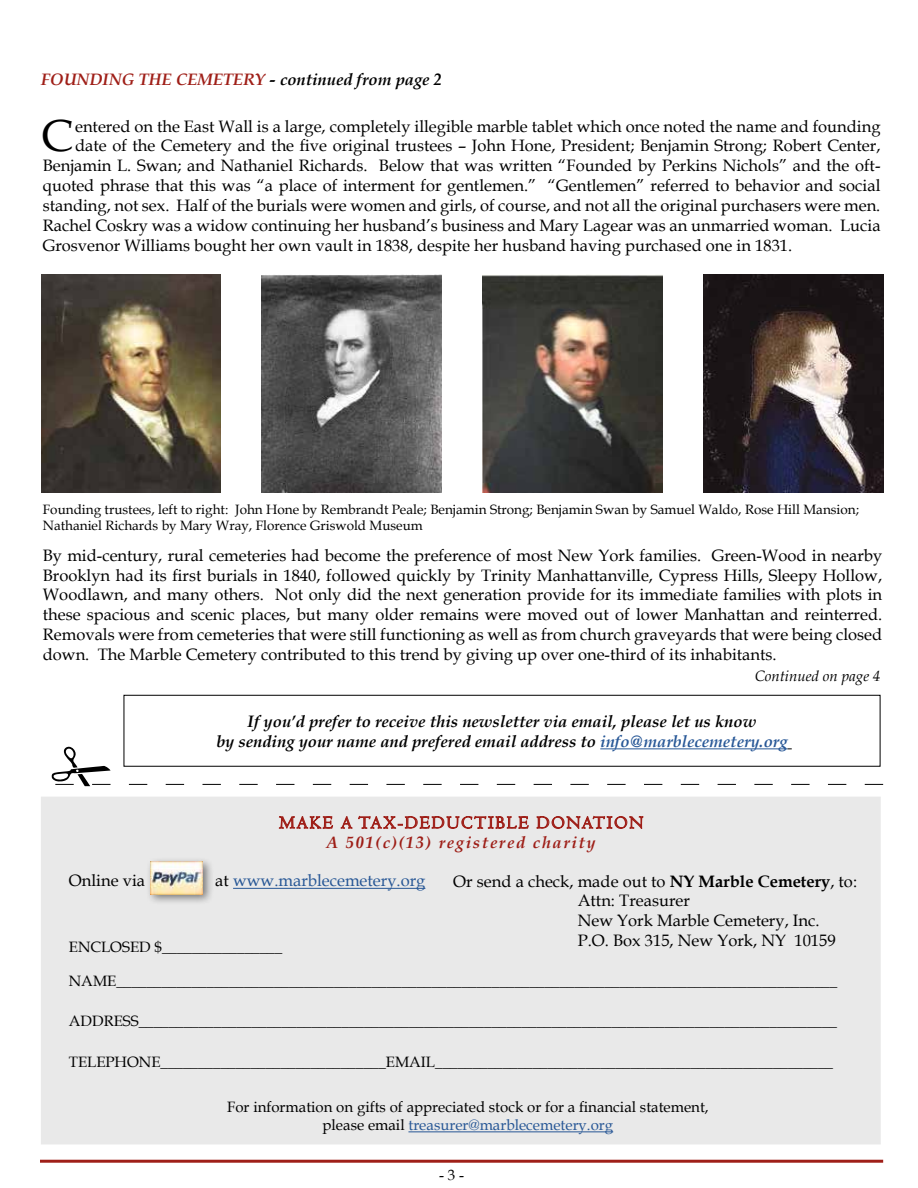
<style>
.page{position:relative;width:918px;height:1188px;background:#fff}
.page>*{position:absolute;margin:0;border:0;box-sizing:border-box;transform-origin:0 0}
.t1{font:44.85px "Book Antiqua";color:#000}
.t2{font:18px "Centaur";letter-spacing:.1em;color:#9f1f18}
.t3{font:16.5px/19.8px "Book Antiqua";color:#000}
.t4{font:italic 700 16.5px/19.8px "Book Antiqua";color:#000;text-align:center}
.t5{font:italic 700 16.5px "Book Antiqua";color:#9f1f18}
.t6{font:italic 700 16.5px "Book Antiqua";letter-spacing:.1em;color:#9f1f18}
.t7{font:16.5px "Book Antiqua";color:#285897}
.t8{font:15px/18px "Book Antiqua";color:#000;text-align:center}
.t9{font:italic 15px "Book Antiqua";color:#000}
.t10{font:13.5px/16.2px "Book Antiqua";color:#000}
.s1{color:#000}
.s2{color:#285897}
.s3{font-weight:700}
</style>
<div class="page">
<div style="left:41px;top:797px;width:839px;height:347px;background:#e9e9e9"></div>
<hr style="left:408px;top:1131px;width:205px;height:1px;background:#285897">
<hr style="left:233px;top:888px;width:192px;height:1px;background:#285897">
<div style="left:146px;top:857px;width:68px;height:48px;background:#000;opacity:.5"></div>
<img style="left:151px;top:862px;width:52px;height:32px">
<hr style="left:40px;top:1160px;width:843px;height:3px;background:#9f1f18">
<svg style="left:52px;top:747px;width:831px;height:39px"></svg>
<div style="left:124px;top:695px;width:756px;height:72px;border:1px solid #000"></div>
<img style="left:41px;top:275px;width:180px;height:217px">
<img style="left:483px;top:275px;width:179px;height:217px">
<img style="left:262px;top:275px;width:180px;height:217px">
<img style="left:703px;top:275px;width:180px;height:217px">
<p class="t5" style="left:41px;top:68px;width:402px">FOUNDING THE CEMETERY <span class="s1">- continued from page 2</span></p>
<h1 class="t1" style="left:41px;top:105px;width:33px">C</h1>
<p class="t3" style="left:75px;top:116px;width:807px">entered on the East Wall is a large, completely illegible marble tablet which once noted the name and founding</p>
<p class="t3" style="left:75px;top:136px;width:807px">date of the Cemetery and the five original trustees – John Hone, President; Benjamin Strong; Robert Center,</p>
<p class="t3" style="left:43px;top:155px;width:839px">Benjamin L. Swan; and Nathaniel Richards. Below that was written “Founded by Perkins Nichols” and the oft-</p>
<p class="t3" style="left:43px;top:175px;width:839px">quoted phrase that this was “a place of interment for gentlemen.” “Gentlemen” referred to behavior and social</p>
<p class="t3" style="left:43px;top:195px;width:839px">standing, not sex. Half of the burials were women and girls, of course, and not all the original purchasers were men.</p>
<p class="t3" style="left:43px;top:215px;width:839px">Rachel Coskry was a widow continuing her husband’s business and Mary Lagear was an unmarried woman. Lucia</p>
<p class="t3" style="left:43px;top:235px;width:751px">Grosvenor Williams bought her own vault in 1838, despite her husband having purchased one in 1831.</p>
<p class="t10" style="left:43px;top:501px;width:818px">Founding trustees, left to right: John Hone by Rembrandt Peale; Benjamin Strong; Benjamin Swan by Samuel Waldo, Rose Hill Mansion;<br>Nathaniel Richards by Mary Wray, Florence Griswold Museum</p>
<p class="t3" style="left:43px;top:545px;width:841px;text-align:justify">By mid-century, rural cemeteries had become the preference of most New York families. Green-Wood in nearby Brooklyn had its first burials in 1840, followed quickly by Trinity Manhattanville, Cypress Hills, Sleepy Hollow, Woodlawn, and many others. Not only did the next generation provide for its immediate families with plots in these spacious and scenic places, but many older remains were moved out of lower Manhattan and reinterred.<br>Removals were from cemeteries that were still functioning as well as from church graveyards that were being closed down. The Marble Cemetery contributed to this trend by giving up over one-third of its inhabitants.</p>
<p class="t9" style="left:755px;top:665px;width:127px">Continued on page 4</p>
<p class="t4" style="left:216px;top:711px;width:573px">If you’d prefer to receive this newsletter via email, please let us know<br>by sending your name and prefered email address to <span class="s2">info@marblecemetery.org</span></p>
<p class="t2" style="left:279px;top:812px;width:366px">MAKE A TAX-DEDUCTIBLE DONATION</p>
<p class="t6" style="left:327px;top:831px;width:271px">A 501(c)(13) registered charity</p>
<p class="t3" style="left:69px;top:870px;width:78px">Online via</p>
<p class="t7" style="left:215px;top:869px;width:212px"><span class="s1">at</span> www.marblecemetery.org</p>
<p class="t3" style="left:578px;top:871px;width:281px;text-indent:-124px">Or send a check, made out to <span class="s3">NY Marble Cemetery</span>, to:<br>Attn: Treasurer<br>New York Marble Cemetery, Inc.<br>P.O. Box 315, New York, NY 10159</p>
<p class="t8" style="left:69px;top:938px;width:215px">ENCLOSED $________________</p>
<p class="t8" style="left:69px;top:971px;width:770px">NAME________________________________________________________________________________________________</p>
<p class="t8" style="left:69px;top:1012px;width:770px">ADDRESS_____________________________________________________________________________________________</p>
<p class="t8" style="left:69px;top:1052px;width:766px">TELEPHONE______________________________EMAIL_____________________________________________________</p>
<p class="t8" style="left:227px;top:1097px;width:483px">For information on gifts of appreciated stock or for a financial statement, please email <span class="s2">treasurer@marblecemetery.org</span></p>
<p class="t8" style="left:439px;top:1166px;width:27px">- 3 -</p>
</div>
